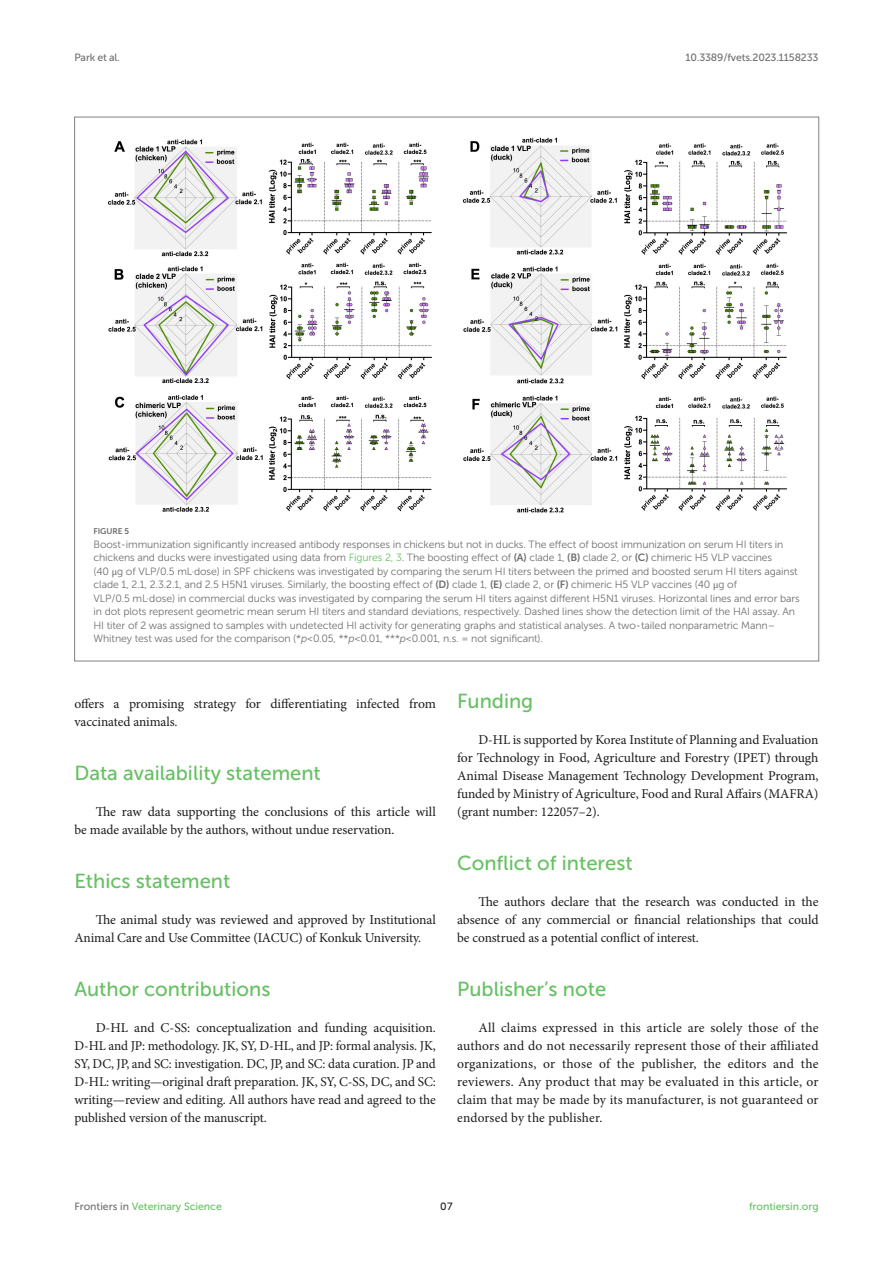
<style>
.page{position:relative;width:893px;height:1263px;background:#fff}
.page>*{position:absolute;margin:0;border:0;box-sizing:border-box;transform-origin:0 0}
.HEAD_1{font:20.25px "Museo Sans 500";color:#65c161}
.TEXT_FLUSH{font:13.5px/18px "Minion Pro";letter-spacing:-.005em;color:#1b1c1b;text-align:justify}
.TEXT{font:13.5px/18px "Minion Pro";letter-spacing:-.005em;color:#1b1c1b}
.FIG_LEG{font:10.5px/13.5px "Museo Sans 300";letter-spacing:-.01em;color:#706f70}
.t1{font:10.5px "Museo Sans 500";color:#65c161}
.t2{font:10.5px "Museo Sans 500";letter-spacing:-.015em;color:#706f70}
.t3{font:10.5px "Museo Sans 500";color:#1b1c1b}
.FIG_HD{font:8.25px "Museo Sans 700";letter-spacing:-.01em;color:#706f70}
.s1{color:#65c161}
.s2{font-family:"Museo Sans 700"}
.s3{font-family:"STIX General"}
.s4{font-style:italic}
.s5{color:#706f70}
</style>
<div class="page">
<img style="left:107px;top:137px;width:681px;height:376px">
<p class="t2" style="left:74px;top:51px;width:47px">Park et al.</p>
<p class="t2" style="left:685px;top:51px;width:134px">10.3389/fvets.2023.1158233</p>
<p class="FIG_HD" style="left:94px;top:527px;width:37px">FIGURE 5</p>
<p class="FIG_LEG" style="left:94px;top:537px;width:708px">Boost-immunization significantly increased antibody responses in chickens but not in ducks. The effect of boost immunization on serum HI titers in chickens and ducks were investigated using data from <span class="s1">Figures 2, 3</span>. The boosting effect of <span class="s2">(A)</span> clade 1, <span class="s2">(B)</span> clade 2, or <span class="s2">(C)</span> chimeric H5 VLP vaccines<br>(40 <span class="s3">μ</span>g of VLP/0.5 mL·dose) in SPF chickens was investigated by comparing the serum HI titers between the primed and boosted serum HI titers against clade 1, 2.1, 2.3.2.1, and 2.5 H5N1 viruses. Similarly, the boosting effect of <span class="s2">(D)</span> clade 1, <span class="s2">(E)</span> clade 2, or <span class="s2">(F)</span> chimeric H5 VLP vaccines (40 <span class="s3">μ</span>g of<br>VLP/0.5 mL·dose) in commercial ducks was investigated by comparing the serum HI titers against different H5N1 viruses. Horizontal lines and error bars in dot plots represent geometric mean serum HI titers and standard deviations, respectively. Dashed lines show the detection limit of the HAI assay. An HI titer of 2 was assigned to samples with undetected HI activity for generating graphs and statistical analyses. A two-tailed nonparametric Mann– Whitney test was used for the comparison (*<span class="s4">p</span> &lt; 0.05, **<span class="s4">p</span> &lt; 0.01, ***<span class="s4">p</span> &lt; 0.001, n.s. = not significant).</p>
<p class="TEXT" style="left:74px;top:695px;width:363px">offers a promising strategy for differentiating infected from vaccinated animals.</p>
<p class="HEAD_1" style="left:74px;top:762px;width:248px">Data availability statement</p>
<p class="TEXT_FLUSH" style="left:74px;top:803px;width:363px;text-indent:21px">The raw data supporting the conclusions of this article will be made available by the authors, without undue reservation.</p>
<p class="HEAD_1" style="left:74px;top:870px;width:158px">Ethics statement</p>
<p class="TEXT_FLUSH" style="left:74px;top:911px;width:363px;text-indent:21px">The animal study was reviewed and approved by Institutional<br>Animal Care and Use Committee (IACUC) of Konkuk University.</p>
<p class="HEAD_1" style="left:74px;top:978px;width:197px">Author contributions</p>
<p class="TEXT_FLUSH" style="left:74px;top:1019px;width:363px;text-indent:21px">D-HL and C-SS: conceptualization and funding acquisition.<br>D-HL and JP: methodology. JK, SY, D-HL, and JP: formal analysis. JK, SY, DC, JP, and SC: investigation. DC, JP, and SC: data curation. JP and D-HL: writing—original draft preparation. JK, SY, C-SS, DC, and SC: writing—review and editing. All authors have read and agreed to the published version of the manuscript.</p>
<p class="HEAD_1" style="left:457px;top:690px;width:78px">Funding</p>
<p class="TEXT_FLUSH" style="left:457px;top:731px;width:363px;text-indent:21px">D-HL is supported by Korea Institute of Planning and Evaluation for Technology in Food, Agriculture and Forestry (IPET) through Animal Disease Management Technology Development Program, funded by Ministry of Agriculture, Food and Rural Affairs (MAFRA) (grant number: 122057–2).</p>
<p class="HEAD_1" style="left:457px;top:852px;width:177px">Conflict of interest</p>
<p class="TEXT_FLUSH" style="left:457px;top:893px;width:363px;text-indent:21px">The authors declare that the research was conducted in the absence of any commercial or financial relationships that could be construed as a potential conflict of interest.</p>
<p class="HEAD_1" style="left:457px;top:978px;width:151px">Publisher’s note</p>
<p class="TEXT_FLUSH" style="left:457px;top:1019px;width:363px;text-indent:21px">All claims expressed in this article are solely those of the authors and do not necessarily represent those of their affiliated organizations, or those of the publisher, the editors and the reviewers. Any product that may be evaluated in this article, or claim that may be made by its manufacturer, is not guaranteed or endorsed by the publisher.</p>
<p class="t1" style="left:74px;top:1200px;width:149px"><span class="s5">Frontiers in</span> Veterinary Science</p>
<p class="t3" style="left:440px;top:1200px;width:14px">07</p>
<p class="t1" style="left:749px;top:1200px;width:71px">frontiersin.org</p>
</div>
